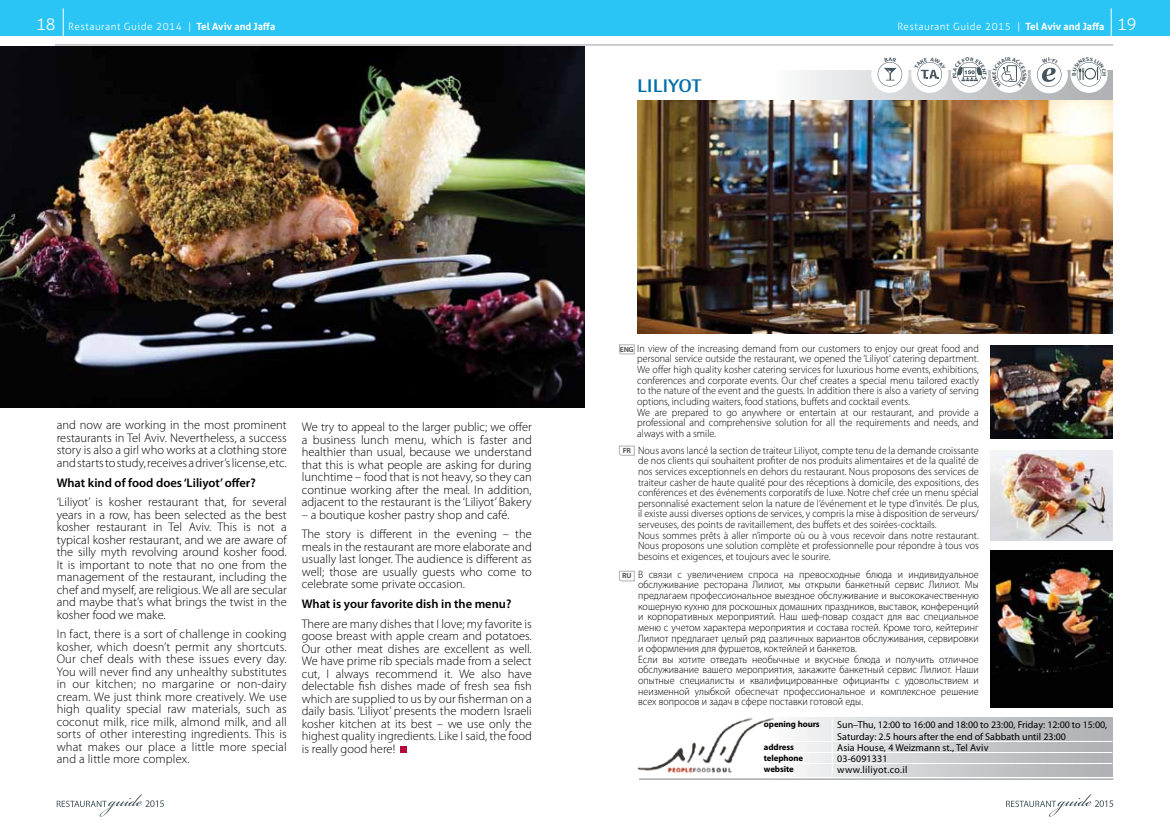
<style>
.page{position:relative;width:1170px;height:833px;background:#fff}
.page>*{position:absolute;margin:0;border:0;box-sizing:border-box;transform-origin:0 0}
.t1{font:700 18.38px "Rotis Semi Sans Std";color:#006eab;scale:1.17 1}
.t2{font:300 12.5px/12.5px "Myriad Pro";color:#000;text-align:justify}
.t3{font:600 12.5px "Myriad Pro";color:#000}
.t4{font:300 10.62px/10.6px "Myriad Pro";color:#000;scale:.95 1}
.t5{font:10px/11.2px "Myriad Pro";color:#000}
.t6{font:300 10px "Aller";letter-spacing:.05em;color:#fff}
.t7{font:10px "Myriad Pro";letter-spacing:.03em;color:#000}
.t8{font:700 8.75px "Myriad Pro";letter-spacing:-.01em;color:#000}
.t9{font:700 7.5px "Myriad Pro";letter-spacing:-.04em;color:#58595b}
.s1{font-size:16.25px}
.s2{font-weight:700}
</style>
<div class="page">
<svg style="left:401px;top:746px;width:6px;height:6px"></svg>
<img style="left:0;top:46px;width:585px;height:361px">
<div style="left:756px;top:718px;width:356px;height:58px;background:linear-gradient(to right,#fafafb,#aaacaf)"></div>
<div style="left:761px;top:71px;width:351px;height:29px;background:linear-gradient(to right,#fbfbfb,#abadb0)"></div>
<svg style="left:618px;top:344px;width:17px;height:10px"></svg>
<hr style="left:639px;top:778px;width:474px;height:2px;background:#afb1b4">
<svg style="left:618px;top:570px;width:17px;height:11px"></svg>
<svg style="left:618px;top:445px;width:17px;height:11px"></svg>
<hr style="left:758px;top:741px;width:74px;height:1px;background:#fff">
<hr style="left:832px;top:741px;width:280px;height:1px;background:#fff">
<hr style="left:758px;top:752px;width:74px;height:1px;background:#fff">
<hr style="left:832px;top:752px;width:280px;height:1px;background:#fff">
<hr style="left:758px;top:763px;width:74px;height:1px;background:#fff">
<hr style="left:832px;top:763px;width:280px;height:1px;background:#fff">
<svg style="left:832px;top:719px;width:1px;height:55px"></svg>
<img style="left:990px;top:345px;width:122px;height:94px">
<img style="left:990px;top:450px;width:122px;height:90px">
<img style="left:990px;top:550px;width:122px;height:158px">
<img style="left:637px;top:100px;width:475px;height:233px">
<img style="left:637px;top:717px;width:143px;height:62px">
<div style="left:871px;top:56px;width:37px;height:37px;background:#fff;border-radius:50%"></div>
<div style="left:990px;top:56px;width:37px;height:37px;background:#fff;border-radius:50%"></div>
<div style="left:911px;top:56px;width:37px;height:37px;background:#fff;border-radius:50%"></div>
<div style="left:1030px;top:56px;width:37px;height:37px;background:#fff;border-radius:50%"></div>
<div style="left:1070px;top:56px;width:37px;height:37px;background:#fff;border-radius:50%"></div>
<div style="left:950px;top:56px;width:38px;height:37px;background:#fff;border-radius:50%"></div>
<div style="left:0;top:0;width:1169px;height:36px;background:#2ac5f4"></div>
<svg style="left:1110px;top:8px;width:1px;height:28px"></svg>
<hr style="left:55px;top:44px;width:1058px;height:2px;background:#afb1b4">
<svg style="left:57px;top:794px;width:107px;height:22px"></svg>
<svg style="left:1006px;top:794px;width:107px;height:22px"></svg>
<svg style="left:63px;top:8px;width:1px;height:28px"></svg>
<svg style="left:877px;top:62px;width:25px;height:24px"></svg>
<svg style="left:992px;top:62px;width:34px;height:26px"></svg>
<svg style="left:914px;top:62px;width:31px;height:24px"></svg>
<svg style="left:1037px;top:62px;width:24px;height:25px"></svg>
<svg style="left:1071px;top:62px;width:34px;height:24px"></svg>
<svg style="left:952px;top:62px;width:34px;height:24px"></svg>
<p class="t6" style="left:36px;top:21px;width:241px"><span class="s1">18</span> Restaurant Guide 2014 | <span class="s2">Tel Aviv and Jaffa</span></p>
<p class="t6" style="left:897px;top:21px;width:241px">Restaurant Guide 2015 | <span class="s2">Tel Aviv and Jaffa</span> <span class="s1">19</span></p>
<h1 class="t1" style="left:637px;top:74px;width:56px">liliYOT</h1>
<p class="t2" style="left:57px;top:419px;width:231px">and now are working in the most prominent restaurants in Tel Aviv. Nevertheless, a success story is also a girl who works at a clothing store and starts to study, receives a driver’s license, etc.</p>
<p class="t3" style="left:57px;top:474px;width:200px">What kind of food does ‘Liliyot’ offer?</p>
<p class="t2" style="left:57px;top:495px;width:231px">‘Liliyot’ is kosher restaurant that, for several years in a row, has been selected as the best kosher restaurant in Tel Aviv. This is not a typical kosher restaurant, and we are aware of the silly myth revolving around kosher food.<br>It is important to note that no one from the management of the restaurant, including the chef and myself, are religious. We all are secular and maybe that’s what brings the twist in the kosher food we make.</p>
<p class="t2" style="left:57px;top:627px;width:231px">In fact, there is a sort of challenge in cooking kosher, which doesn’t permit any shortcuts.<br>Our chef deals with these issues every day.<br>You will never find any unhealthy substitutes in our kitchen; no margarine or non-dairy cream. We just think more creatively. We use high quality special raw materials, such as coconut milk, rice milk, almond milk, and all sorts of other interesting ingredients. This is what makes our place a little more special and a little more complex.</p>
<p class="t2" style="left:302px;top:421px;width:231px">We try to appeal to the larger public; we offer a business lunch menu, which is faster and healthier than usual, because we understand that this is what people are asking for during lunchtime – food that is not heavy, so they can continue working after the meal. In addition, adjacent to the restaurant is the ‘Liliyot’ Bakery</p>
<p class="t2" style="left:302px;top:504px;width:231px;line-height:19.6px">– a boutique kosher pastry shop and café.<br>The story is different in the evening – the</p>
<p class="t2" style="left:302px;top:540px;width:231px">meals in the restaurant are more elaborate and usually last longer. The audience is different as well; those are usually guests who come to celebrate some private occasion.</p>
<p class="t3" style="left:302px;top:596px;width:211px">What is your favorite dish in the menu?</p>
<p class="t2" style="left:302px;top:617px;width:231px">There are many dishes that I love; my favorite is goose breast with apple cream and potatoes.<br>Our other meat dishes are excellent as well.<br>We have prime rib specials made from a select cut, I always recommend it. We also have delectable fish dishes made of fresh sea fish which are supplied to us by our fisherman on a daily basis. ‘Liliyot’ presents the modern Israeli kosher kitchen at its best – we use only the highest quality ingredients. Like I said, the food is really good here!</p>
<p class="t4" style="left:637px;top:343px;width:361px">In view of the increasing demand from our customers to enjoy our great food and personal service outside the restaurant, we opened the ‘Liliyot’ catering department.<br>We offer high quality kosher catering services for luxurious home events, exhibitions, conferences and corporate events. Our chef creates a special menu tailored exactly to the nature of the event and the guests. In addition there is also a variety of serving options, including waiters, food stations, buffets and cocktail events.<br>We are prepared to go anywhere or entertain at our restaurant, and provide a professional and comprehensive solution for all the requirements and needs, and always with a smile.</p>
<p class="t9" style="left:620px;top:344px;width:15px">ENG</p>
<p class="t4" style="left:638px;top:445px;width:360px">Nous avons lancé la section de traiteur Liliyot, compte tenu de la demande croissante de nos clients qui souhaitent profiter de nos produits alimentaires et de la qualité de nos services exceptionnels en dehors du restaurant. Nous proposons des services de traiteur casher de haute qualité pour des réceptions à domicile, des expositions, des conférences et des événements corporatifs de luxe. Notre chef crée un menu spécial personnalisé exactement selon la nature de l’événement et le type d’invités. De plus, il existe aussi diverses options de services, y compris la mise à disposition de serveurs/ serveuses, des points de ravitaillement, des buffets et des soirées-cocktails.<br>Nous sommes prêts à aller n’importe où ou à vous recevoir dans notre restaurant.<br>Nous proposons une solution complète et professionnelle pour répondre à tous vos besoins et exigences, et toujours avec le sourire.</p>
<p class="t9" style="left:622px;top:445px;width:10px">fR</p>
<p class="t4" style="left:638px;top:569px;width:360px">В связи с увеличением спроса на превосходные блюда и индивидуальное обслуживание ресторана Лилиот, мы открыли банкетный сервис Лилиот. Мы предлагаем профессиональное выездное обслуживание и высококачественную кошерную кухню для роскошных домашних праздников, выставок, конференций и корпоративных мероприятий. Наш шеф-повар создаст для вас специальное меню с учетом характера мероприятия и состава гостей. Кроме того, кейтеринг Лилиот предлагает целый ряд различных вариантов обслуживания, сервировки и оформления для фуршетов, коктейлей и банкетов.<br>Если вы хотите отведать необычные и вкусные блюда и получить отличное обслуживание вашего мероприятия, закажите банкетный сервис Лилиот. Наши опытные специалисты и квалифицированные официанты с удовольствием и неизменной улыбкой обеспечат профессиональное и комплексное решение всех вопросов и задач в сфере поставки готовой еды.</p>
<p class="t9" style="left:622px;top:571px;width:11px">RU</p>
<p class="t8" style="left:763px;top:719px;width:57px">opening hours</p>
<p class="t5" style="left:837px;top:719px;width:271px">Sun–Thu, 12:00 to 16:00 and 18:00 to 23:00, Friday: 12:00 to 15:00,<br>Saturday: 2.5 hours after the end of Sabbath until 23:00</p>
<p class="t8" style="left:763px;top:741px;width:31px">address</p>
<p class="t5" style="left:837px;top:741px;width:153px">Asia House, 4 Weizmann st., Tel Aviv</p>
<p class="t8" style="left:763px;top:752px;width:41px">telephone</p>
<p class="t5" style="left:837px;top:752px;width:52px">03-6091331</p>
<p class="t8" style="left:763px;top:763px;width:31px">website</p>
<p class="t7" style="left:837px;top:763px;width:72px">www.liliyot.co.il</p>
</div>
